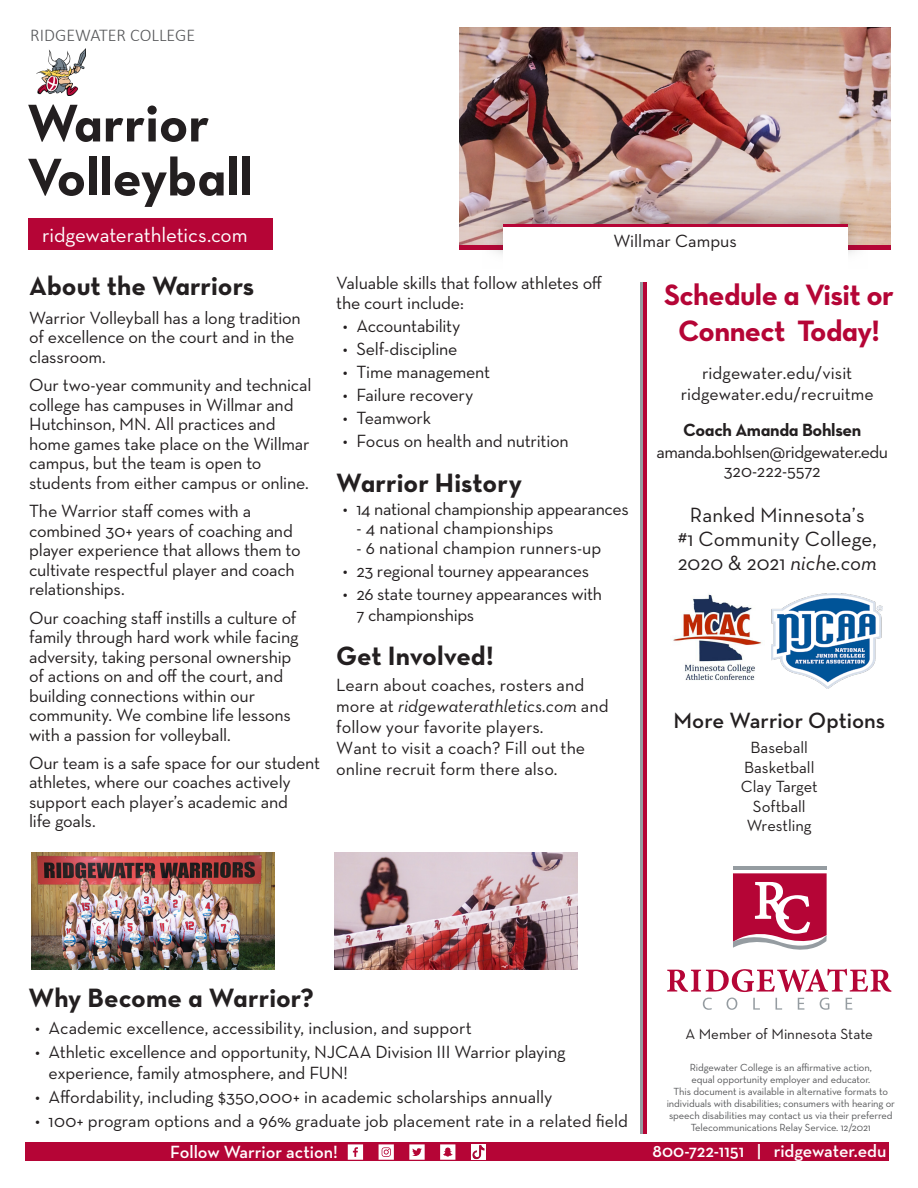
<style>
.page{position:relative;width:918px;height:1188px;background:#fff}
.page>*{position:absolute;margin:0;border:0;box-sizing:border-box;transform-origin:0 0}
.t1{font:54px "Neutra Text Bold Alt";color:#231f20}
.t2{font:30px/36px "Neutra Text Bold Alt";letter-spacing:-.02em;color:#b50536;text-align:center}
.t3{font:27px "Neutra Text Bold Alt";color:#231f20}
.t4{font:600 22.5px "Neutra Text";color:#231f20}
.t5{font:21px/24px "Neutra Text";color:#231f20;text-align:center}
.t6{font:21px "Neutra Text";letter-spacing:-.005em;color:#fff}
.t7{font:18px/19.5px "Neutra Text";letter-spacing:-.01em;color:#231f20}
.t8{font:600 18px "Neutra Text";color:#fff}
.t9{font:18px "Neutra Text";letter-spacing:-.03em;color:#231f20}
.t10{font:18px "Neutra Text Bold Alt";letter-spacing:-.02em;color:#231f20}
.t11{font:300 18px "Calibri";color:#57585a}
.t12{font:16.5px/19.5px "Neutra Text";color:#231f20;text-align:center}
.t13{font:15px "Neutra Text";color:#231f20}
.t14{font:10.5px/12px "Neutra Text";letter-spacing:-.01em;color:#57585a;text-align:center}
.s1{font-style:italic}
</style>
<div class="page">
<img style="left:459px;top:27px;width:432px;height:218px">
<div style="left:459px;top:245px;width:432px;height:5px;background:#b50536"></div>
<div style="left:480px;top:190px;width:391px;height:253px;background:#231f20;opacity:.21"></div>
<div style="left:503px;top:226px;width:345px;height:208px;background:#fff"></div>
<div style="left:815px;top:250px;width:65px;height:26px;background:#fff"></div>
<div style="left:459px;top:276px;width:421px;height:177px;background:#fff"></div>
<div style="left:470px;top:250px;width:65px;height:26px;background:#fff"></div>
<hr style="left:503px;top:224px;width:345px;height:3px;background:#b50536">
<div style="left:28px;top:219px;width:245px;height:31px;background:#b50536"></div>
<hr style="left:733px;top:866px;width:94px;height:4px;background:#959ca1">
<svg style="left:733px;top:873px;width:94px;height:77px"></svg>
<svg style="left:703px;top:998px;width:9px;height:12px"></svg>
<svg style="left:727px;top:998px;width:10px;height:12px"></svg>
<svg style="left:753px;top:998px;width:7px;height:12px"></svg>
<svg style="left:776px;top:998px;width:6px;height:12px"></svg>
<svg style="left:798px;top:998px;width:6px;height:12px"></svg>
<svg style="left:820px;top:998px;width:9px;height:12px"></svg>
<svg style="left:846px;top:998px;width:6px;height:12px"></svg>
<svg style="left:667px;top:969px;width:224px;height:23px"></svg>
<hr style="left:641px;top:283px;width:3px;height:851px;background:#959ca1">
<hr style="left:644px;top:283px;width:3px;height:851px;background:#b50536">
<img style="left:31px;top:852px;width:243px;height:118px">
<img style="left:334px;top:852px;width:243px;height:118px">
<img style="left:36px;top:49px;width:49px;height:47px">
<img style="left:772px;top:593px;width:110px;height:95px">
<img style="left:673px;top:594px;width:89px;height:87px">
<div style="left:25px;top:1143px;width:864px;height:18px;background:#b50536"></div>
<svg style="left:440px;top:1144px;width:15px;height:16px"></svg>
<svg style="left:409px;top:1144px;width:16px;height:16px"></svg>
<svg style="left:348px;top:1144px;width:15px;height:16px"></svg>
<svg style="left:379px;top:1144px;width:15px;height:16px"></svg>
<img style="left:471px;top:1144px;width:15px;height:15px">
<p class="t11" style="left:30px;top:23px;width:166px">RIDGEWATER COLLEGE</p>
<p class="t1" style="left:27px;top:89px;width:184px">Warrior</p>
<p class="t1" style="left:27px;top:143px;width:228px">Volleyball</p>
<p class="t6" style="left:42px;top:222px;width:207px">ridgewaterathletics.com</p>
<p class="t3" style="left:29px;top:269px;width:227px">About the Warriors</p>
<p class="t7" style="left:29px;top:308px;width:273px">Warrior Volleyball has a long tradition of excellence on the court and in the classroom.</p>
<p class="t7" style="left:29px;top:375px;width:284px">Our two-year community and technical college has campuses in Willmar and Hutchinson, MN. All practices and home games take place on the Willmar campus, but the team is open to students from either campus or online.</p>
<p class="t7" style="left:29px;top:501px;width:273px">The Warrior staff comes with a combined 30+ years of coaching and player experience that allows them to cultivate respectful player and coach relationships.</p>
<p class="t7" style="left:29px;top:607px;width:271px">Our coaching staff instills a culture of family through hard work while facing adversity, taking personal ownership of actions on and off the court, and building connections within our community. We combine life lessons with a passion for volleyball.</p>
<p class="t7" style="left:29px;top:753px;width:292px">Our team is a safe space for our student athletes, where our coaches actively support each player’s academic and<br>life goals.</p>
<p class="t7" style="left:614px;top:231px;width:125px">Willmar Campus</p>
<p class="t7" style="left:336px;top:273px;width:268px">Valuable skills that follow athletes off the court include:</p>
<p class="t7" style="left:343px;top:315px;width:119px">• Accountability</p>
<p class="t7" style="left:343px;top:338px;width:116px">• Self-discipline</p>
<p class="t7" style="left:343px;top:361px;width:149px">• Time management</p>
<p class="t7" style="left:343px;top:384px;width:132px">• Failure recovery</p>
<p class="t7" style="left:343px;top:407px;width:90px">• Teamwork</p>
<p class="t7" style="left:343px;top:430px;width:227px">• Focus on health and nutrition</p>
<p class="t3" style="left:336px;top:466px;width:187px">Warrior History</p>
<p class="t7" style="left:343px;top:498px;width:288px">• 14 national championship appearances</p>
<p class="t7" style="left:356px;top:518px;width:199px">- 4 national championships</p>
<p class="t7" style="left:356px;top:537px;width:246px">- 6 national champion runners-up</p>
<p class="t7" style="left:343px;top:560px;width:248px">• 23 regional tourney appearances</p>
<p class="t7" style="left:356px;top:583px;width:247px;line-height:21px;text-indent:-14px">• 26 state tourney appearances with<br>7 championships</p>
<p class="t3" style="left:336px;top:639px;width:159px">Get Involved!</p>
<p class="t7" style="left:336px;top:674px;width:274px;line-height:21px">Learn about coaches, rosters and more at <span class="s1">ridgewaterathletics.com</span> and follow your favorite players.<br>Want to visit a coach? Fill out the online recruit form there also.</p>
<p class="t2" style="left:664px;top:276px;width:231px">Schedule a Visit or<br>Connect Today!</p>
<p class="t7" style="left:702px;top:363px;width:152px">ridgewater.edu/visit</p>
<p class="t7" style="left:681px;top:384px;width:195px">ridgewater.edu/recruitme</p>
<p class="t10" style="left:683px;top:419px;width:180px">Coach Amanda Bohlsen</p>
<p class="t9" style="left:656px;top:441px;width:233px">amanda.bohlsen@ridgewater.edu</p>
<p class="t7" style="left:724px;top:461px;width:98px">320-222-5572</p>
<p class="t5" style="left:678px;top:503px;width:200px">Ranked Minnesota’s<br>#1 Community College,</p>
<p class="t5" style="left:678px;top:551px;width:201px">2020 &amp; 2021 <span class="s1">niche.com</span></p>
<p class="t4" style="left:673px;top:706px;width:213px">More Warrior Options</p>
<p class="t12" style="left:741px;top:737px;width:78px">Baseball<br>Basketball<br>Clay Target<br>Softball</p>
<p class="t12" style="left:747px;top:815px;width:66px">Wrestling</p>
<p class="t3" style="left:28px;top:981px;width:287px">Why Become a Warrior?</p>
<p class="t7" style="left:35px;top:1018px;width:438px">• Academic excellence, accessibility, inclusion, and support</p>
<p class="t7" style="left:49px;top:1041px;width:518px;line-height:21px;text-indent:-13px">• Athletic excellence and opportunity, NJCAA Division III Warrior playing experience, family atmosphere, and FUN!</p>
<p class="t7" style="left:35px;top:1087px;width:519px">• Affordability, including $350,000+ in academic scholarships annually</p>
<p class="t7" style="left:35px;top:1111px;width:594px">• 100+ program options and a 96% graduate job placement rate in a related field</p>
<p class="t13" style="left:686px;top:1025px;width:189px">A Member of Minnesota State</p>
<p class="t14" style="left:690px;top:1061px;width:184px">Ridgewater College is an affirmative action,</p>
<p class="t14" style="left:691px;top:1073px;width:181px">equal opportunity employer and educator.</p>
<p class="t14" style="left:667px;top:1085px;width:230px">This document is available in alternative formats to individuals with disabilities; consumers with hearing or speech disabilities may contact us via their preferred</p>
<p class="t14" style="left:691px;top:1121px;width:182px">Telecommunications Relay Service. 12/2021</p>
<p class="t8" style="left:170px;top:1141px;width:169px">Follow Warrior action!</p>
<p class="t8" style="left:653px;top:1140px;width:235px">800-722-1151 | ridgewater.edu</p>
</div>
